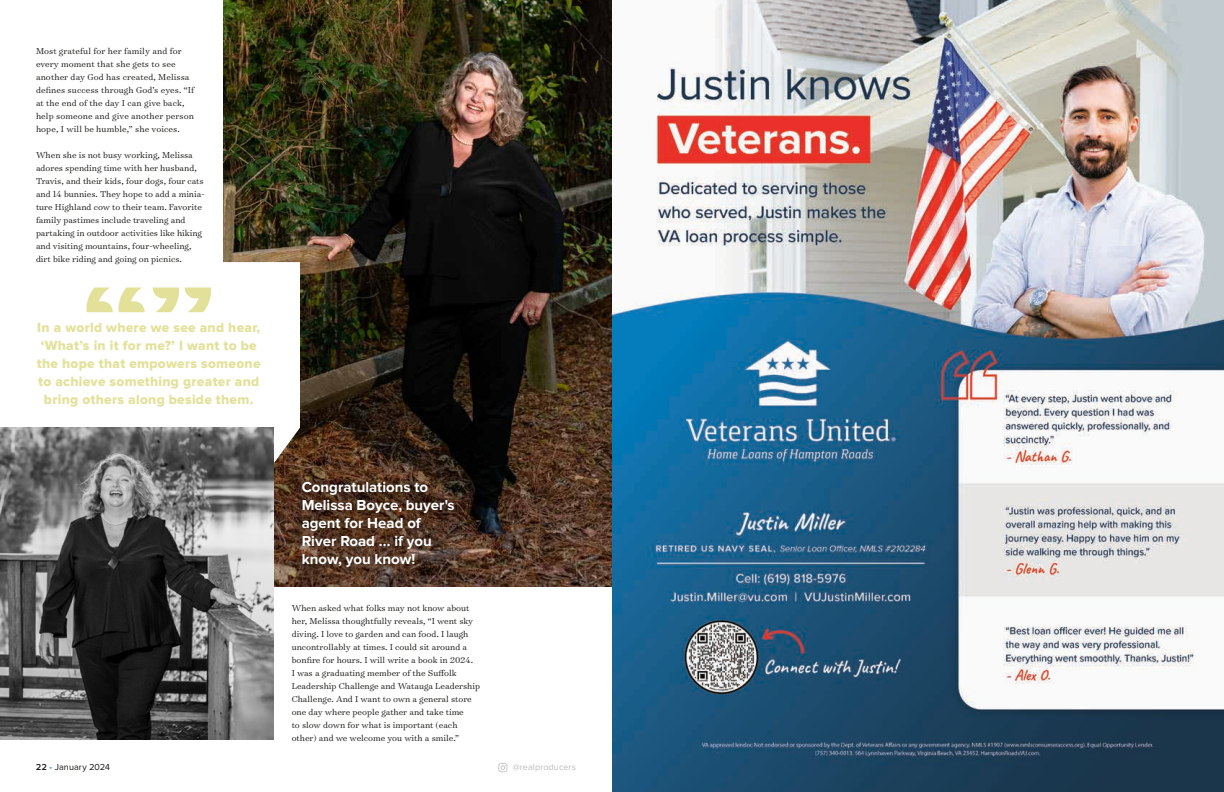
<style>
.page{position:relative;width:1224px;height:792px;background:#fff}
.page>*{position:absolute;margin:0;border:0;box-sizing:border-box;transform-origin:0 0}
.t1{font:700 15px/18px "Proxima Nova";color:#fff}
.t2{font:13.8px/18px "Proxima Nova Extrabld";letter-spacing:.02em;color:#e3e199;text-align:center}
.t3{font:300 9.8px/13px "Surveyor Text";color:#171713}
.t4{font:9px "Proxima Nova";letter-spacing:.01em;color:#171713}
.t5{font:9px "Proxima Nova";letter-spacing:.01em;color:#bbbcbc}
.s1{font-weight:600}
.s2{color:#31a5d9}
</style>
<div class="page">
<svg style="left:498px;top:763px;width:9px;height:9px"></svg>
<img style="left:612px;top:0;width:612px;height:792px">
<img style="left:223px;top:0;width:389px;height:586px">
<svg style="left:0;top:262px;width:300px;height:207px"></svg>
<svg style="left:86px;top:288px;width:59px;height:24px"></svg>
<svg style="left:153px;top:288px;width:58px;height:24px"></svg>
<img style="left:0;top:428px;width:274px;height:311px">
<div style="left:291px;top:474px;width:167px;height:100px;background:#171713;opacity:.75"></div>
<p class="t3" style="left:36px;top:44px;width:160px">Most grateful for her family and for every moment that she gets to see another day God has created, Melissa defines success through God’s eyes. “If at the end of the day I can give back, help someone and give another person hope, I will be humble,” she voices.</p>
<p class="t3" style="left:36px;top:148px;width:170px">When she is not busy working, Melissa adores spending time with her husband, Travis, and their kids, four dogs, four cats and 14 bunnies. They hope to add a minia&shy;ture Highland cow to their team. Favorite family pastimes include traveling and partaking in outdoor activities like hiking and visiting mountains, four-wheeling, dirt bike riding and going on picnics.</p>
<h2 class="t2" style="left:37px;top:319px;width:225px">In a world where we see and hear, ‘What’s in it for me?’ I want to be the hope that empowers someone to achieve something greater and bring others along beside them.</h2>
<h1 class="t1" style="left:302px;top:478px;width:155px">Congratulations to<br>Melissa Boyce, buyer's agent for Head of<br>River Road ... if you know, you know!</h1>
<p class="t3" style="left:292px;top:601px;width:190px">When asked what folks may not know about her, Melissa thoughtfully reveals, “I went sky diving. I love to garden and can food. I laugh uncontrollably at times. I could sit around a bonfire for hours. I will write a book in 2024.<br>I was a graduating member of the Suffolk Leadership Challenge and Watauga Leadership Challenge. And I want to own a general store one day where people gather and take time<br>to slow down for what is important (each other) and we welcome you with a smile.”</p>
<p class="t4" style="left:36px;top:762px;width:76px"><span class="s1">22</span> <span class="s2">•</span> January 2024</p>
<p class="t5" style="left:513px;top:762px;width:65px">@realproducers</p>
</div>
